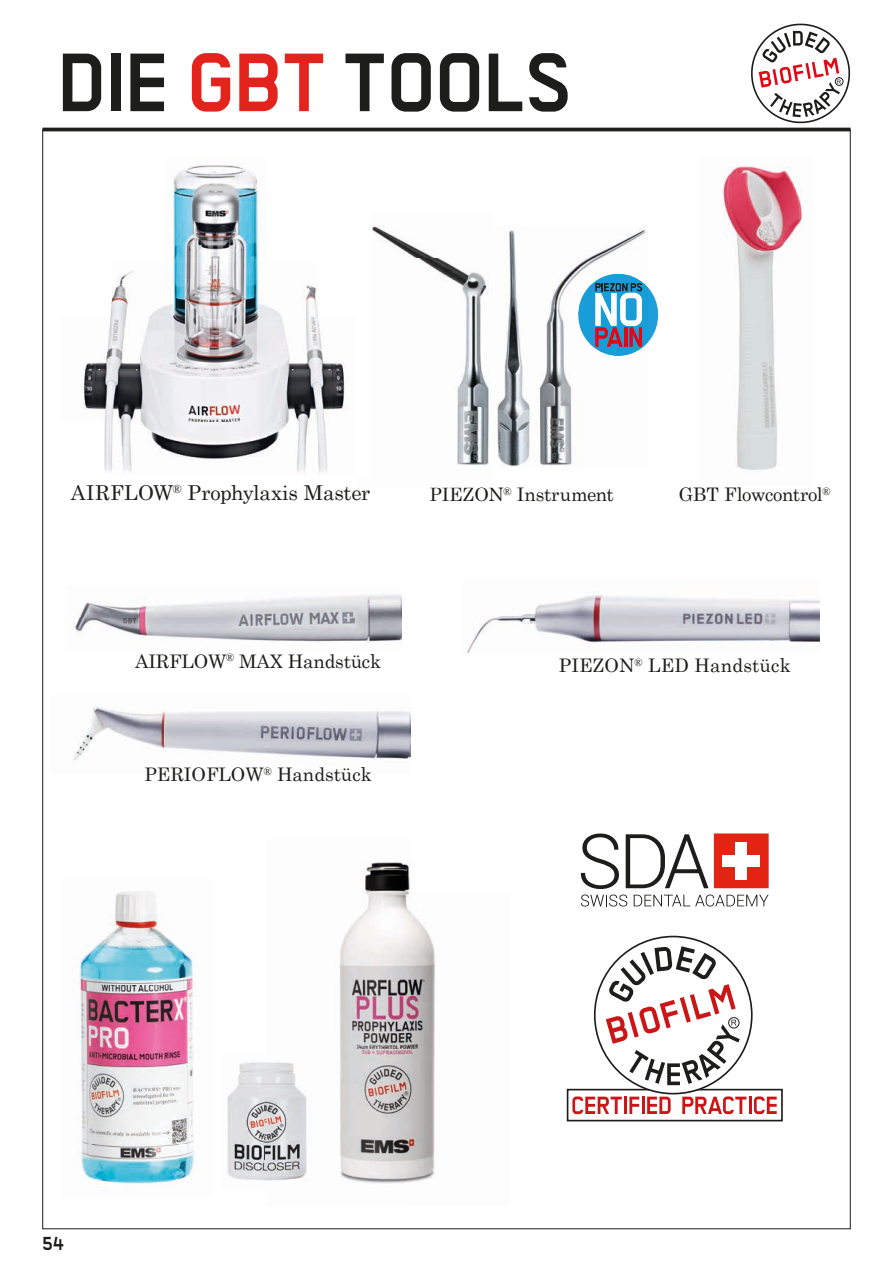
<style>
.page{position:relative;width:893px;height:1263px;background:#fff}
.page>*{position:absolute;margin:0;border:0;box-sizing:border-box;transform-origin:0 0}
.t1{font:700 93px "Transbold Neue Euro";letter-spacing:-.005em;color:#1d1d1b}
.t2{font:700 21px "Transbold Neue Euro";color:#1d1d1b}
.t3{font:20.55px "Century Schoolbook";letter-spacing:-.005em;color:#1d1d1b}
.t4{font:18.6px "Century Schoolbook";color:#1d1d1b}
.t5{font:18.6px "Century Schoolbook";letter-spacing:-.025em;color:#1d1d1b}
.t6{font:6.15px "Arial";color:#1d1d1b}
.s1{color:#e3241d}
</style>
<div class="page">
<div style="left:567px;top:1089px;width:216px;height:32px;border:2px solid #1d1d1b"></div>
<svg style="left:595px;top:936px;width:157px;height:158px"></svg>
<svg style="left:606px;top:946px;width:134px;height:139px"></svg>
<svg style="left:572px;top:1096px;width:50px;height:18px"></svg>
<hr style="left:624px;top:1097px;width:3px;height:17px;background:#cc1517">
<svg style="left:629px;top:1097px;width:42px;height:17px"></svg>
<svg style="left:682px;top:1096px;width:95px;height:18px"></svg>
<svg style="left:581px;top:833px;width:188px;height:73px"></svg>
<div style="left:735px;top:842px;width:12px;height:38px;background:#fff"></div>
<div style="left:722px;top:855px;width:38px;height:11px;background:#fff"></div>
<svg style="left:751px;top:24px;width:99px;height:99px"></svg>
<div style="left:835px;top:77px;width:8px;height:9px;border:1px solid #1d1d1b;border-radius:50%"></div>
<img style="left:467px;top:595px;width:353px;height:59px">
<img style="left:72px;top:706px;width:338px;height:55px">
<img style="left:79px;top:891px;width:119px;height:293px">
<img style="left:173px;top:165px;width:86px;height:98px">
<img style="left:83px;top:263px;width:263px;height:210px">
<img style="left:497px;top:230px;width:33px;height:237px">
<img style="left:536px;top:228px;width:110px;height:238px">
<img style="left:574px;top:274px;width:4px;height:82px">
<svg style="left:578px;top:274px;width:80px;height:82px"></svg>
<img style="left:227px;top:1062px;width:80px;height:119px">
<img style="left:723px;top:166px;width:80px;height:304px">
<img style="left:372px;top:225px;width:117px;height:217px">
<img style="left:457px;top:442px;width:32px;height:23px">
<img style="left:430px;top:487px;width:63px;height:1px">
<img style="left:266px;top:862px;width:170px;height:239px">
<img style="left:340px;top:1101px;width:95px;height:53px">
<img style="left:266px;top:1154px;width:169px;height:30px">
<img style="left:71px;top:594px;width:331px;height:50px">
<hr style="left:43px;top:128px;width:807px;height:3px;background:#1d1d1b">
<h1 class="t1" style="left:57px;top:32px;width:514px">DIE <span class="s1">GBT</span> TOOLS</h1>
<p class="t6" style="left:837px;top:77px;width:6px">R</p>
<p class="t3" style="left:71px;top:475px;width:301px">AIRFLOW<sup>®</sup> Prophylaxis Master</p>
<p class="t4" style="left:429px;top:479px;width:186px">PIEZON<sup>®</sup> Instrument</p>
<p class="t5" style="left:679px;top:479px;width:153px">GBT Flowcontrol<sup>®</sup></p>
<p class="t4" style="left:135px;top:645px;width:247px">AIRFLOW<sup>®</sup> MAX Handstück</p>
<p class="t4" style="left:559px;top:650px;width:233px">PIEZON<sup>®</sup> LED Handstück</p>
<p class="t4" style="left:144px;top:759px;width:229px">PERIOFLOW<sup>®</sup> Handstück</p>
<p class="t2" style="left:43px;top:1232px;width:23px">54</p>
</div>
